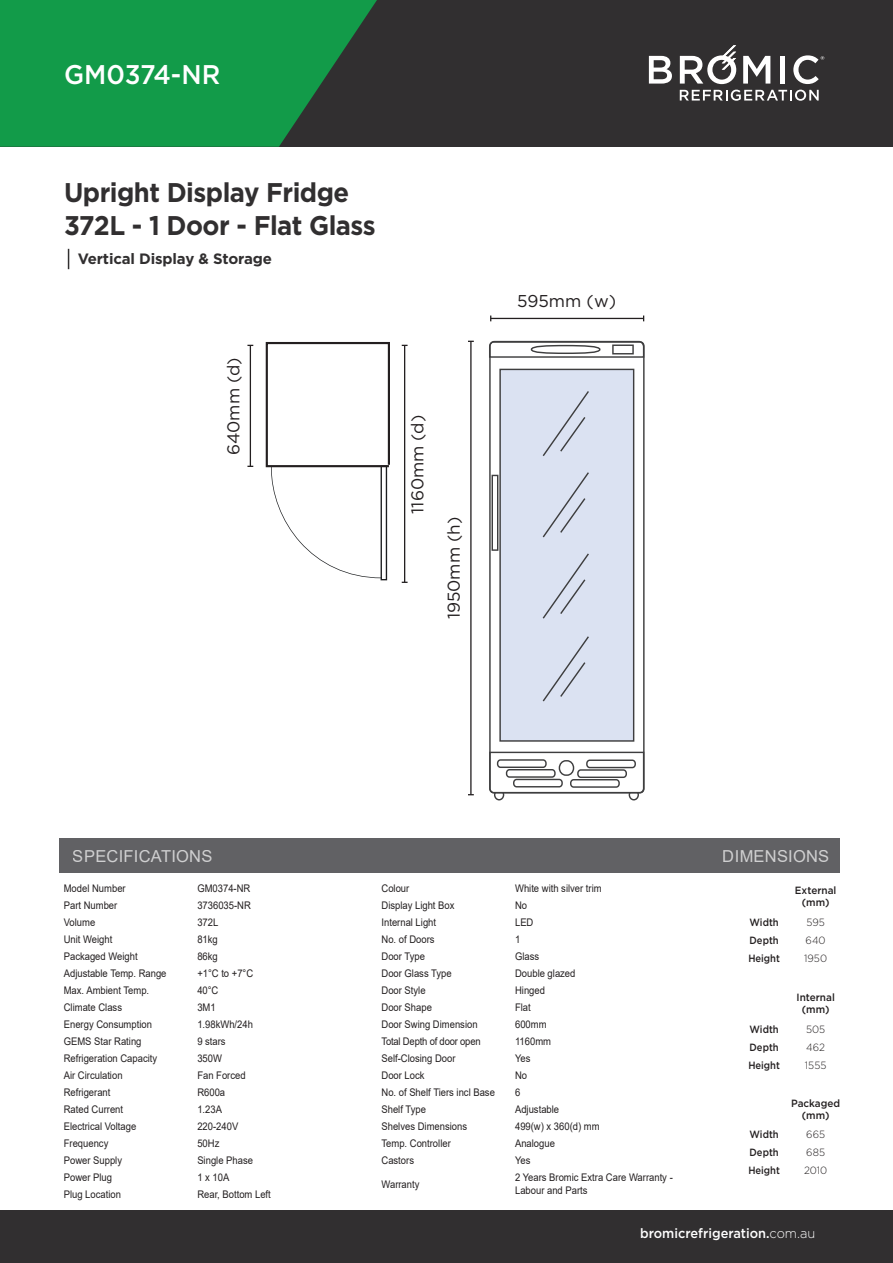
<style>
.page{position:relative;width:893px;height:1263px;background:#fff}
.page>*{position:absolute;margin:0;border:0;box-sizing:border-box;transform-origin:0 0}
.t1{font:700 27px/33px "Gotham";letter-spacing:-.02em;color:#312f30;scale:.95 1}
.t2{font:500 27px "Gotham";letter-spacing:-.005em;color:#fff;scale:.95 1}
.t3{font:17.1px "Gotham";color:#231f20}
.t4{font:16.5px "Arial";letter-spacing:.015em;color:#fff}
.t5{font:700 15px "Gotham";letter-spacing:-.01em;color:#312f30}
.t6{font:500 13.5px "Gotham";color:#fff;scale:.95 1}
.t7{font:10.5px/12.8px "Arial";color:#231f20;scale:.9 1}
.t8{font:500 10.5px/18px "Gotham";color:#231f20;text-align:justify;scale:.9 1}
.t9{font:500 10.5px/12px "Gotham";color:#231f20;text-align:center;scale:.95 1}
.t10{font:300 10.5px/18px "Gotham";color:#231f20;scale:.95 1}
.t11{font:10.5px "Arial";letter-spacing:-.02em;color:#231f20;scale:.9 1}
.s1{font-weight:300}
</style>
<div class="page">
<div style="left:60px;top:838px;width:780px;height:35px;background:#616164"></div>
<div style="left:0;top:0;width:893px;height:147px;background:#312f30"></div>
<svg style="left:0;top:0;width:377px;height:147px;background:#158e46"></svg>
<div style="left:0;top:1211px;width:893px;height:52px;background:#312f30"></div>
<div style="left:629px;top:789px;width:10px;height:11px;border:1px solid #3e3e3f;border-radius:50%"></div>
<div style="left:494px;top:789px;width:10px;height:11px;border:1px solid #3e3e3f;border-radius:50%"></div>
<svg style="left:489px;top:340px;width:156px;height:454px"></svg>
<hr style="left:470px;top:341px;width:2px;height:454px;background:#231f20">
<hr style="left:491px;top:318px;width:153px;height:1px;background:#231f20">
<hr style="left:250px;top:345px;width:1px;height:121px;background:#231f20">
<hr style="left:404px;top:345px;width:1px;height:237px;background:#231f20">
<svg style="left:265px;top:342px;width:125px;height:238px"></svg>
<svg style="left:68px;top:249px;width:1px;height:20px"></svg>
<svg style="left:649px;top:56px;width:23px;height:28px"></svg>
<svg style="left:743px;top:56px;width:27px;height:28px"></svg>
<div style="left:780px;top:56px;width:5px;height:28px;background:#fff"></div>
<svg style="left:793px;top:55px;width:31px;height:29px"></svg>
<svg style="left:680px;top:45px;width:56px;height:39px"></svg>
<svg style="left:680px;top:90px;width:139px;height:11px"></svg>
<h1 class="t2" style="left:64px;top:63px;width:166px">GM0374-NR</h1>
<h1 class="t1" style="left:64px;top:178px;width:329px">Upright Display Fridge<br>372L - 1 Door - Flat Glass</h1>
<h3 class="t5" style="left:78px;top:252px;width:196px">Vertical Display &amp; Storage</h3>
<h2 class="t3" style="left:226px;top:455px;width:100px;rotate:-90deg">640mm (d)</h2>
<h2 class="t3" style="left:410px;top:514px;width:100px;rotate:-90deg">1160mm (d)</h2>
<h2 class="t3" style="left:446px;top:619px;width:104px;rotate:-90deg">1950mm (h)</h2>
<h2 class="t3" style="left:517px;top:294px;width:101px">595mm (w)</h2>
<h3 class="t4" style="left:73px;top:847px;width:141px">SPECIFICATIONS</h3>
<p class="t7" style="left:64px;top:883px;width:70px">Model Number</p>
<p class="t7" style="left:197px;top:883px;width:60px">GM0374-NR</p>
<p class="t7" style="left:64px;top:900px;width:61px">Part Number</p>
<p class="t7" style="left:197px;top:900px;width:61px">3736035-NR</p>
<p class="t7" style="left:64px;top:917px;width:37px">Volume</p>
<p class="t7" style="left:197px;top:917px;width:25px">372L</p>
<p class="t7" style="left:64px;top:934px;width:56px">Unit Weight</p>
<p class="t7" style="left:197px;top:934px;width:24px">81kg</p>
<p class="t7" style="left:64px;top:951px;width:84px">Packaged Weight</p>
<p class="t7" style="left:197px;top:951px;width:24px">86kg</p>
<p class="t7" style="left:64px;top:968px;width:116px">Adjustable Temp. Range</p>
<p class="t7" style="left:197px;top:968px;width:64px">+1°C to +7°C</p>
<p class="t7" style="left:64px;top:985px;width:96px">Max. Ambient Temp.</p>
<p class="t7" style="left:197px;top:985px;width:25px">40°C</p>
<p class="t7" style="left:64px;top:1002px;width:66px">Climate Class</p>
<p class="t7" style="left:197px;top:1002px;width:22px">3M1</p>
<p class="t7" style="left:64px;top:1019px;width:100px">Energy Consumption</p>
<p class="t7" style="left:197px;top:1019px;width:63px">1.98kWh/24h</p>
<p class="t7" style="left:64px;top:1036px;width:88px">GEMS Star Rating</p>
<p class="t7" style="left:197px;top:1036px;width:33px">9 stars</p>
<p class="t7" style="left:64px;top:1053px;width:105px">Refrigeration Capacity</p>
<p class="t7" style="left:197px;top:1053px;width:29px">350W</p>
<p class="t7" style="left:64px;top:1070px;width:67px">Air Circulation</p>
<p class="t7" style="left:197px;top:1070px;width:55px">Fan Forced</p>
<p class="t7" style="left:64px;top:1087px;width:53px">Refrigerant</p>
<p class="t7" style="left:197px;top:1087px;width:32px">R600a</p>
<p class="t7" style="left:64px;top:1104px;width:67px">Rated Current</p>
<p class="t7" style="left:197px;top:1104px;width:29px">1.23A</p>
<p class="t7" style="left:64px;top:1121px;width:82px">Electrical Voltage</p>
<p class="t7" style="left:197px;top:1121px;width:47px">220-240V</p>
<p class="t7" style="left:64px;top:1138px;width:51px">Frequency</p>
<p class="t7" style="left:197px;top:1138px;width:26px">50Hz</p>
<p class="t7" style="left:64px;top:1155px;width:66px">Power Supply</p>
<p class="t7" style="left:197px;top:1155px;width:63px">Single Phase</p>
<p class="t7" style="left:64px;top:1172px;width:55px">Power Plug</p>
<p class="t7" style="left:197px;top:1172px;width:37px">1 x 10A</p>
<p class="t7" style="left:64px;top:1189px;width:65px">Plug Location</p>
<p class="t7" style="left:197px;top:1189px;width:83px">Rear, Bottom Left</p>
<p class="t7" style="left:381px;top:883px;width:32px">Colour</p>
<p class="t7" style="left:515px;top:883px;width:98px">White with silver trim</p>
<p class="t7" style="left:381px;top:900px;width:83px">Display Light Box</p>
<p class="t7" style="left:515px;top:900px;width:15px">No</p>
<p class="t7" style="left:381px;top:917px;width:62px">Internal Light</p>
<p class="t7" style="left:515px;top:917px;width:22px">LED</p>
<p class="t7" style="left:381px;top:934px;width:60px">No. of Doors</p>
<p class="t7" style="left:515px;top:934px;width:7px">1</p>
<p class="t7" style="left:381px;top:951px;width:50px">Door Type</p>
<p class="t7" style="left:515px;top:951px;width:28px">Glass</p>
<p class="t7" style="left:381px;top:968px;width:79px">Door Glass Type</p>
<p class="t7" style="left:515px;top:968px;width:69px">Double glazed</p>
<p class="t7" style="left:381px;top:985px;width:51px">Door Style</p>
<p class="t7" style="left:515px;top:985px;width:35px">Hinged</p>
<p class="t7" style="left:381px;top:1002px;width:58px">Door Shape</p>
<p class="t7" style="left:515px;top:1002px;width:19px">Flat</p>
<p class="t7" style="left:381px;top:1019px;width:108px">Door Swing Dimension</p>
<p class="t7" style="left:515px;top:1019px;width:37px">600mm</p>
<p class="t11" style="left:381px;top:1037px;width:112px">Total Depth of door open</p>
<p class="t7" style="left:515px;top:1036px;width:42px">1160mm</p>
<p class="t7" style="left:381px;top:1053px;width:84px">Self-Closing Door</p>
<p class="t7" style="left:515px;top:1053px;width:19px">Yes</p>
<p class="t7" style="left:381px;top:1070px;width:49px">Door Lock</p>
<p class="t7" style="left:515px;top:1070px;width:15px">No</p>
<p class="t7" style="left:381px;top:1087px;width:128px">No. of Shelf Tiers incl Base</p>
<p class="t7" style="left:515px;top:1087px;width:7px">6</p>
<p class="t7" style="left:381px;top:1104px;width:51px">Shelf Type</p>
<p class="t7" style="left:515px;top:1104px;width:51px">Adjustable</p>
<p class="t7" style="left:381px;top:1121px;width:97px">Shelves Dimensions</p>
<p class="t7" style="left:515px;top:1121px;width:95px">499(w) x 360(d) mm</p>
<p class="t7" style="left:381px;top:1138px;width:79px">Temp. Controller</p>
<p class="t7" style="left:515px;top:1138px;width:46px">Analogue</p>
<p class="t7" style="left:381px;top:1155px;width:38px">Castors</p>
<p class="t7" style="left:515px;top:1155px;width:19px">Yes</p>
<p class="t7" style="left:381px;top:1178px;width:44px">Warranty</p>
<p class="t7" style="left:515px;top:1172px;width:177px">2 Years Bromic Extra Care Warranty -<br>Labour and Parts</p>
<h3 class="t4" style="left:723px;top:847px;width:108px">DIMENSIONS</h3>
<p class="t9" style="left:795px;top:885px;width:45px">External (mm)</p>
<p class="t8" style="left:748px;top:913px;width:37px">Width Depth Height</p>
<p class="t10" style="left:804px;top:913px;width:26px">595<br>640<br>1950</p>
<p class="t9" style="left:796px;top:992px;width:42px">Internal (mm)</p>
<p class="t8" style="left:748px;top:1021px;width:37px">Width Depth Height</p>
<p class="t10" style="left:805px;top:1021px;width:24px">505<br>462<br>1555</p>
<p class="t9" style="left:791px;top:1098px;width:53px">Packaged (mm)</p>
<p class="t8" style="left:748px;top:1126px;width:37px">Width Depth Height</p>
<p class="t10" style="left:804px;top:1126px;width:26px">665<br>685<br>2010</p>
<p class="t6" style="left:640px;top:1227px;width:186px">bromicrefrigeration.<span class="s1">com.au</span></p>
</div>
